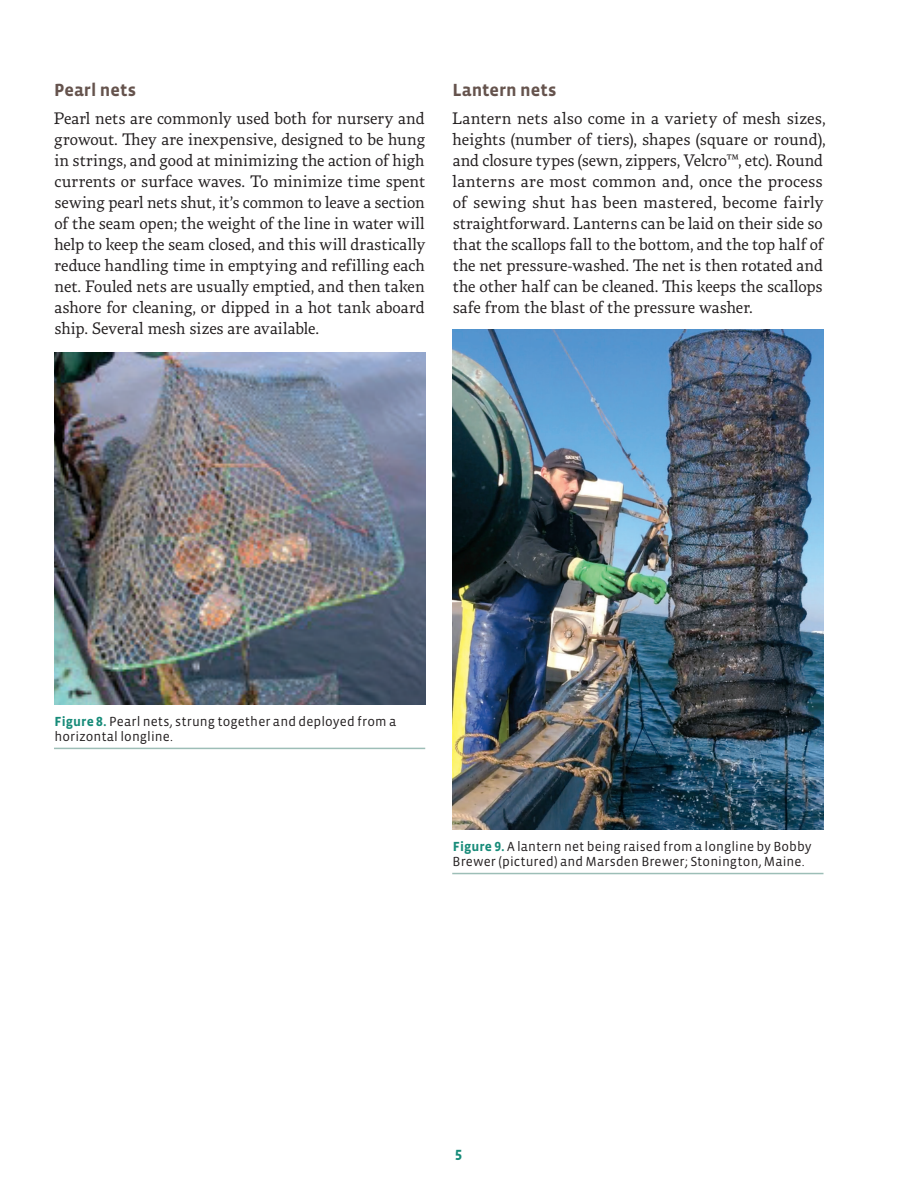
<style>
.page{position:relative;width:918px;height:1188px;background:#fff}
.page>*{position:absolute;margin:0;border:0;box-sizing:border-box;transform-origin:0 0}
.t1{font:700 18px "Vista Sans OTCE";color:#65534d}
.t2{font:16.5px/21px "Tzimmes";color:#231f20;text-align:justify}
.t3{font:700 15px "Vista Sans OTCE";color:#178b79}
.t4{font:13.5px/15px "Vista Sans OTCE";letter-spacing:.01em;color:#231f20}
.s1{font-weight:700;color:#178b79}
</style>
<div class="page">
<hr style="left:54px;top:748px;width:371px;height:1px;background:#9dbeb7">
<img style="left:54px;top:352px;width:371px;height:352px">
<hr style="left:452px;top:873px;width:372px;height:1px;background:#9dbeb7">
<img style="left:452px;top:329px;width:372px;height:500px">
<p class="t1" style="left:54px;top:80px;width:83px">Pearl nets</p>
<p class="t2" style="left:54px;top:108px;width:373px">Pearl nets are commonly used both for nursery and growout. They are inexpensive, designed to be hung in strings, and good at minimizing the action of high currents or surface waves. To minimize time spent sewing pearl nets shut, it’s common to leave a section of the seam open; the weight of the line in water will help to keep the seam closed, and this will drastically reduce handling time in emptying and refilling each net. Fouled nets are usually emptied, and then taken ashore for cleaning, or dipped in a hot tank aboard ship. Several mesh sizes are available.</p>
<p class="t1" style="left:452px;top:80px;width:105px">Lantern nets</p>
<p class="t2" style="left:452px;top:108px;width:375px;text-align:left">Lantern nets also come in a variety of mesh sizes, heights (number of tiers), shapes (square or round), and closure types (sewn, zippers, Velcro™, etc). Round lanterns are most common and, once the process of sewing shut has been mastered, become fairly straightforward. Lanterns can be laid on their side so that the scallops fall to the bottom, and the top half of the net pressure-washed. The net is then rotated and the other half can be cleaned. This keeps the scallops safe from the blast of the pressure washer.</p>
<p class="t4" style="left:54px;top:714px;width:343px"><span class="s1">Figure 8.</span> Pearl nets, strung together and deployed from a horizontal longline.</p>
<p class="t4" style="left:453px;top:839px;width:361px"><span class="s1">Figure 9.</span> A lantern net being raised from a longline by Bobby<br>Brewer (pictured) and Marsden Brewer; Stonington, Maine.</p>
<p class="t3" style="left:455px;top:1144px;width:9px">5</p>
</div>
